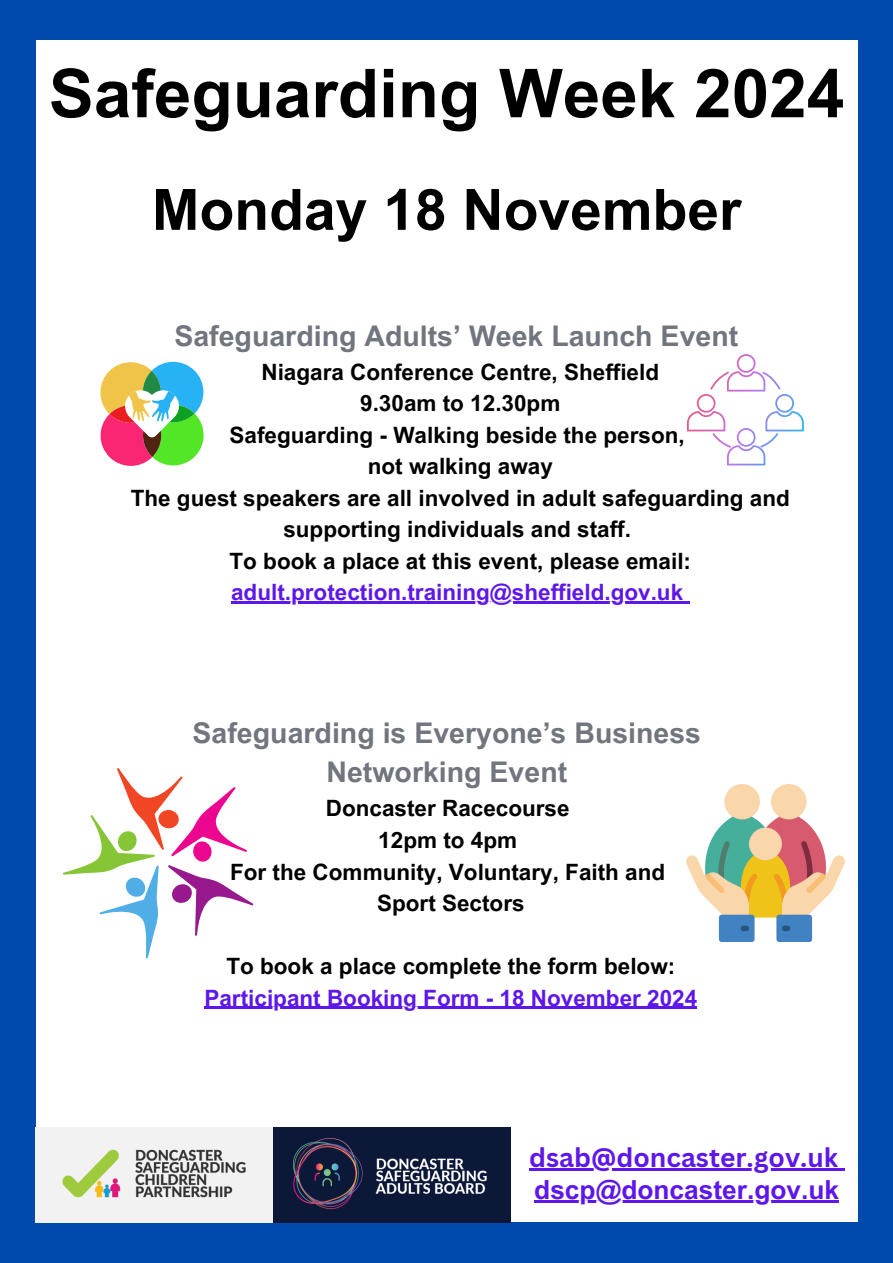
<style>
.page{position:relative;width:893px;height:1263px;background:#004aad}
.page>*{position:absolute;margin:0;border:0;box-sizing:border-box;transform-origin:0 0}
.t1{font:700 67.5px "Arial MT Pro";color:#000}
.t2{font:700 57px "Arial MT Pro";color:#000}
.t3{font:700 28.5px "Arial MT Pro";color:#70757e}
.t4{font:700 26.33px "Canva Sans";color:#5e17eb}
.t5{font:700 26.33px "Arial MT Pro";color:#5e17eb}
.t6{font:700 22.5px/31.5px "Arial MT Pro";color:#000;text-align:center}
.t7{font:700 22.5px "Arial MT Pro";color:#5e17eb}
</style>
<div class="page">
<div style="left:36px;top:40px;width:821px;height:1182px;background:#fff"></div>
<img style="left:36px;top:1127px;width:474px;height:95px">
<svg style="left:687px;top:354px;width:117px;height:111px"></svg>
<svg style="left:63px;top:768px;width:190px;height:190px"></svg>
<img style="left:687px;top:784px;width:157px;height:158px">
<svg style="left:100px;top:362px;width:104px;height:104px"></svg>
<hr style="left:204px;top:1006px;width:493px;height:3px;background:#5e17eb">
<hr style="left:529px;top:1168px;width:309px;height:3px;background:#5e17eb">
<svg style="left:838px;top:1168px;width:6px;height:3px"></svg>
<hr style="left:534px;top:1200px;width:305px;height:3px;background:#5e17eb">
<hr style="left:231px;top:601px;width:452px;height:3px;background:#5e17eb">
<svg style="left:683px;top:601px;width:6px;height:3px"></svg>
<p class="t1" style="left:49px;top:68px;width:797px">Safeguarding Week 2024</p>
<p class="t2" style="left:152px;top:188px;width:591px">Monday 18 November</p>
<p class="t3" style="left:174px;top:325px;width:565px">Safeguarding Adults’ Week Launch Event</p>
<p class="t6" style="left:261px;top:359px;width:399px">Niagara Conference Centre, Sheffield</p>
<p class="t6" style="left:360px;top:390px;width:202px">9.30am to 12.30pm</p>
<p class="t6" style="left:229px;top:422px;width:457px">Safeguarding - Walking beside the person,</p>
<p class="t6" style="left:368px;top:453px;width:187px">not walking away</p>
<p class="t6" style="left:131px;top:485px;width:660px">The guest speakers are all involved in adult safeguarding and supporting individuals and staff.</p>
<p class="t6" style="left:229px;top:548px;width:463px">To book a place at this event, please email:</p>
<p class="t7" style="left:231px;top:584px;width:454px">adult.protection.training@sheffield.gov.uk</p>
<p class="t3" style="left:193px;top:722px;width:510px">Safeguarding is Everyone’s Business</p>
<p class="t3" style="left:326px;top:761px;width:242px">Networking Event</p>
<p class="t6" style="left:326px;top:796px;width:245px">Doncaster Racecourse</p>
<p class="t6" style="left:378px;top:827px;width:140px">12pm to 4pm</p>
<p class="t6" style="left:230px;top:859px;width:437px">For the Community, Voluntary, Faith and</p>
<p class="t6" style="left:377px;top:890px;width:149px">Sport Sectors</p>
<p class="t6" style="left:226px;top:953px;width:450px">To book a place complete the form below:</p>
<p class="t7" style="left:204px;top:989px;width:494px">Participant Booking Form - 18 November 2024</p>
<p class="t4" style="left:529px;top:1139px;width:310px">dsab@doncaster.gov.uk</p>
<p class="t5" style="left:534px;top:1180px;width:306px">dscp@doncaster.gov.uk</p>
</div>
